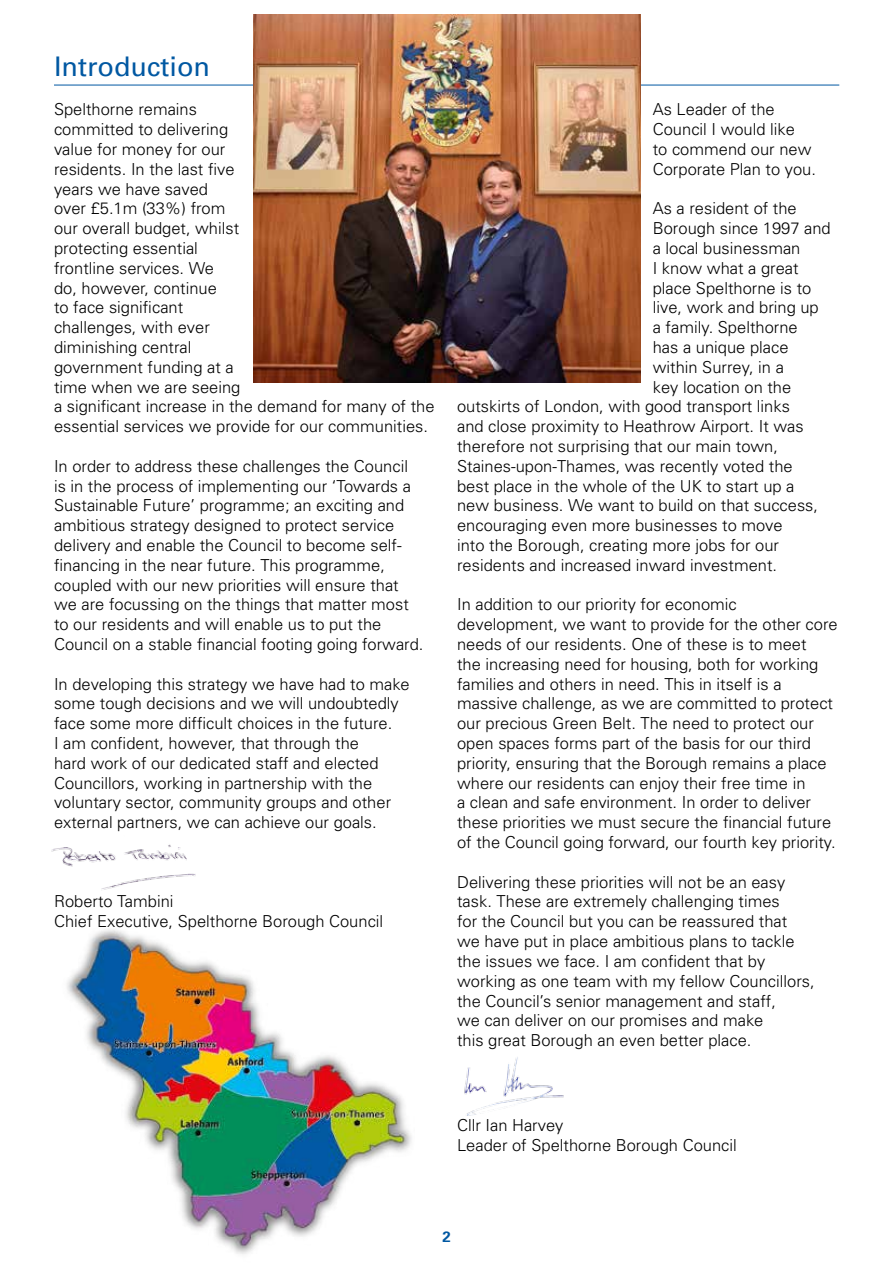
<style>
.page{position:relative;width:893px;height:1263px;background:#fff}
.page>*{position:absolute;margin:0;border:0;box-sizing:border-box;transform-origin:0 0}
.t1{font:27px "Univers";color:#0058a2}
.t2{font:300 16.5px/19.8px "Univers";color:#000}
.t3{font:700 15px "Univers";color:#0058a2}
</style>
<div class="page">
<hr style="left:54px;top:85px;width:785px;height:1px;background:#0058a2">
<img style="left:51px;top:844px;width:145px;height:46px">
<img style="left:464px;top:1057px;width:100px;height:59px">
<img style="left:67px;top:929px;width:345px;height:325px">
<img style="left:253px;top:14px;width:387px;height:369px">
<h1 class="t1" style="left:54px;top:49px;width:157px">Introduction</h1>
<p class="t2" style="left:54px;top:99px;width:382px">Spelthorne remains<br>committed to delivering<br>value for money for our<br>residents. In the last five<br>years we have saved<br>over £5.1m (33%) from<br>our overall budget, whilst<br>protecting essential<br>frontline services. We<br>do, however, continue<br>to face significant<br>challenges, with ever<br>diminishing central<br>government funding at a<br>time when we are seeing<br>a significant increase in the demand for many of the essential services we provide for our communities.</p>
<p class="t2" style="left:54px;top:456px;width:371px">In order to address these challenges the Council is in the process of implementing our ‘Towards a Sustainable Future’ programme; an exciting and ambitious strategy designed to protect service delivery and enable the Council to become self&shy;financing in the near future. This programme, coupled with our new priorities will ensure that we are focussing on the things that matter most to our residents and will enable us to put the Council on a stable financial footing going forward.</p>
<p class="t2" style="left:54px;top:673px;width:357px">In developing this strategy we have had to make some tough decisions and we will undoubtedly face some more difficult choices in the future.<br>I am confident, however, that through the<br>hard work of our dedicated staff and elected Councillors, working in partnership with the voluntary sector, community groups and other external partners, we can achieve our goals.</p>
<p class="t2" style="left:54px;top:891px;width:331px">Roberto Tambini<br>Chief Executive, Spelthorne Borough Council</p>
<p class="t2" style="left:653px;top:99px;width:165px">As Leader of the<br>Council I would like<br>to commend our new<br>Corporate Plan to you.</p>
<p class="t2" style="left:653px;top:198px;width:145px">As a resident of the</p>
<p class="t2" style="left:653px;top:218px;width:179px">Borough since 1997 and</p>
<p class="t2" style="left:653px;top:238px;width:149px">a local businessman</p>
<p class="t2" style="left:653px;top:258px;width:147px">I know what a great</p>
<p class="t2" style="left:653px;top:277px;width:160px">place Spelthorne is to</p>
<p class="t2" style="left:653px;top:297px;width:167px">live, work and bring up</p>
<p class="t2" style="left:653px;top:317px;width:146px">a family. Spelthorne</p>
<p class="t2" style="left:653px;top:337px;width:137px">has a unique place</p>
<p class="t2" style="left:653px;top:357px;width:133px">within Surrey, in a</p>
<p class="t2" style="left:653px;top:376px;width:140px">key location on the</p>
<p class="t2" style="left:457px;top:396px;width:334px">outskirts of London, with good transport links</p>
<p class="t2" style="left:457px;top:416px;width:348px">and close proximity to Heathrow Airport. It was</p>
<p class="t2" style="left:457px;top:436px;width:322px">therefore not surprising that our main town,</p>
<p class="t2" style="left:457px;top:456px;width:337px">Staines-upon-Thames, was recently voted the</p>
<p class="t2" style="left:457px;top:475px;width:339px">best place in the whole of the UK to start up a</p>
<p class="t2" style="left:457px;top:495px;width:362px">new business. We want to build on that success,</p>
<p class="t2" style="left:457px;top:515px;width:327px">encouraging even more businesses to move</p>
<p class="t2" style="left:457px;top:535px;width:323px">into the Borough, creating more jobs for our</p>
<p class="t2" style="left:457px;top:555px;width:322px">residents and increased inward investment.</p>
<p class="t2" style="left:457px;top:594px;width:382px">In addition to our priority for economic development, we want to provide for the other core needs of our residents. One of these is to meet<br>the increasing need for housing, both for working families and others in need. This in itself is a massive challenge, as we are committed to protect our precious Green Belt. The need to protect our open spaces forms part of the basis for our third priority, ensuring that the Borough remains a place where our residents can enjoy their free time in<br>a clean and safe environment. In order to deliver these priorities we must secure the financial future of the Council going forward, our fourth key priority.</p>
<p class="t2" style="left:457px;top:871px;width:359px">Delivering these priorities will not be an easy task. These are extremely challenging times<br>for the Council but you can be reassured that<br>we have put in place ambitious plans to tackle the issues we face. I am confident that by working as one team with my fellow Councillors, the Council’s senior management and staff,<br>we can deliver on our promises and make<br>this great Borough an even better place.</p>
<p class="t2" style="left:457px;top:1114px;width:281px">Cllr Ian Harvey<br>Leader of Spelthorne Borough Council</p>
<p class="t3" style="left:442px;top:1227px;width:10px">2</p>
</div>
